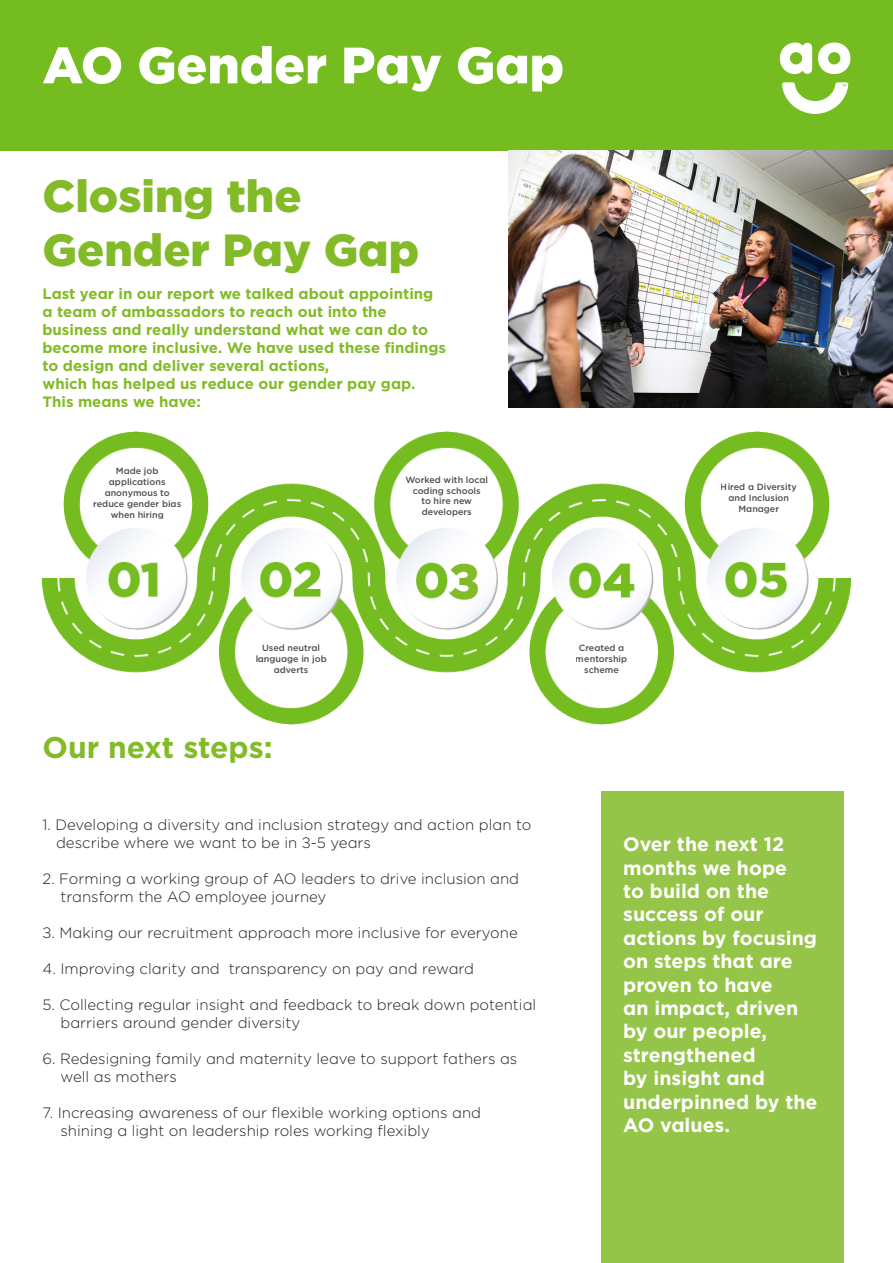
<style>
.page{position:relative;width:893px;height:1263px;background:#fff}
.page>*{position:absolute;margin:0;border:0;box-sizing:border-box;transform-origin:0 0}
.t1{font:900 51px "Gotham";color:#fff}
.t2{font:900 49.5px "Gotham";color:#82bb27}
.t3{font:900 45px/54px "Gotham";color:#82bb27}
.t4{font:700 30px "Gotham";color:#82bb27}
.t5{font:700 19.5px/23.4px "Gotham";color:#fff}
.t6{font:300 15px/18px "Gotham";color:#231f20}
.t7{font:700 15px/18px "Gotham";color:#82bb27}
.t8{font:500 9px/10.8px "Gotham";color:#231f20;text-align:center}
</style>
<div class="page">
<div style="left:0;top:0;width:893px;height:150px;background:#74bc1f"></div>
<svg style="left:780px;top:43px;width:32px;height:31px"></svg>
<svg style="left:818px;top:43px;width:32px;height:31px"></svg>
<svg style="left:782px;top:82px;width:66px;height:32px"></svg>
<img style="left:508px;top:150px;width:385px;height:258px">
<img style="left:43px;top:432px;width:808px;height:293px">
<div style="left:601px;top:791px;width:243px;height:472px;background:#95c548"></div>
<div style="left:450px;top:561px;width:27px;height:39px;background:#fff"></div>
<p class="t1" style="left:43px;top:30px;width:523px">AO Gender Pay Gap</p>
<p class="t3" style="left:43px;top:168px;width:378px">Closing the<br>Gender Pay Gap</p>
<p class="t7" style="left:43px;top:285px;width:405px">Last year in our report we talked about appointing a team of ambassadors to reach out into the business and really understand what we can do to become more inclusive. We have used these findings to design and deliver several actions,</p>
<p class="t7" style="left:43px;top:375px;width:374px">which has helped us reduce our gender pay gap.<br>This means we have:</p>
<p class="t8" style="left:93px;top:466px;width:89px">Made job applications anonymous to reduce gender bias when hiring</p>
<p class="t8" style="left:255px;top:643px;width:73px">Used neutral language in job adverts</p>
<p class="t4" style="left:43px;top:727px;width:232px">Our next steps:</p>
<p class="t8" style="left:405px;top:474px;width:84px">Worked with local coding schools<br>to hire new developers</p>
<p class="t2" style="left:449px;top:547px;width:32px">3</p>
<p class="t6" style="left:56px;top:815px;width:477px;text-indent:-13px">1. Developing a diversity and inclusion strategy and action plan to describe where we want to be in 3-5 years</p>
<p class="t6" style="left:61px;top:869px;width:460px;text-indent:-18px">2. Forming a working group of AO leaders to drive inclusion and transform the AO employee journey</p>
<p class="t6" style="left:43px;top:923px;width:477px">3. Making our recruitment approach more inclusive for everyone</p>
<p class="t6" style="left:43px;top:959px;width:433px">4. Improving clarity and transparency on pay and reward</p>
<p class="t6" style="left:61px;top:995px;width:477px;text-indent:-18px">5. Collecting regular insight and feedback to break down potential barriers around gender diversity</p>
<p class="t6" style="left:61px;top:1049px;width:458px;text-indent:-18px">6. Redesigning family and maternity leave to support fathers as well as mothers</p>
<p class="t6" style="left:61px;top:1103px;width:422px;text-indent:-18px">7. Increasing awareness of our flexible working options and shining a light on leadership roles working flexibly</p>
<p class="t8" style="left:576px;top:643px;width:53px">Created a mentorship scheme</p>
<p class="t8" style="left:721px;top:482px;width:77px">Hired a Diversity and Inclusion<br>Manager</p>
<p class="t5" style="left:623px;top:832px;width:196px">Over the next 12 months we hope<br>to build on the success of our actions by focusing on steps that are proven to have<br>an impact, driven by our people, strengthened<br>by insight and underpinned by the<br>AO values.</p>
</div>
